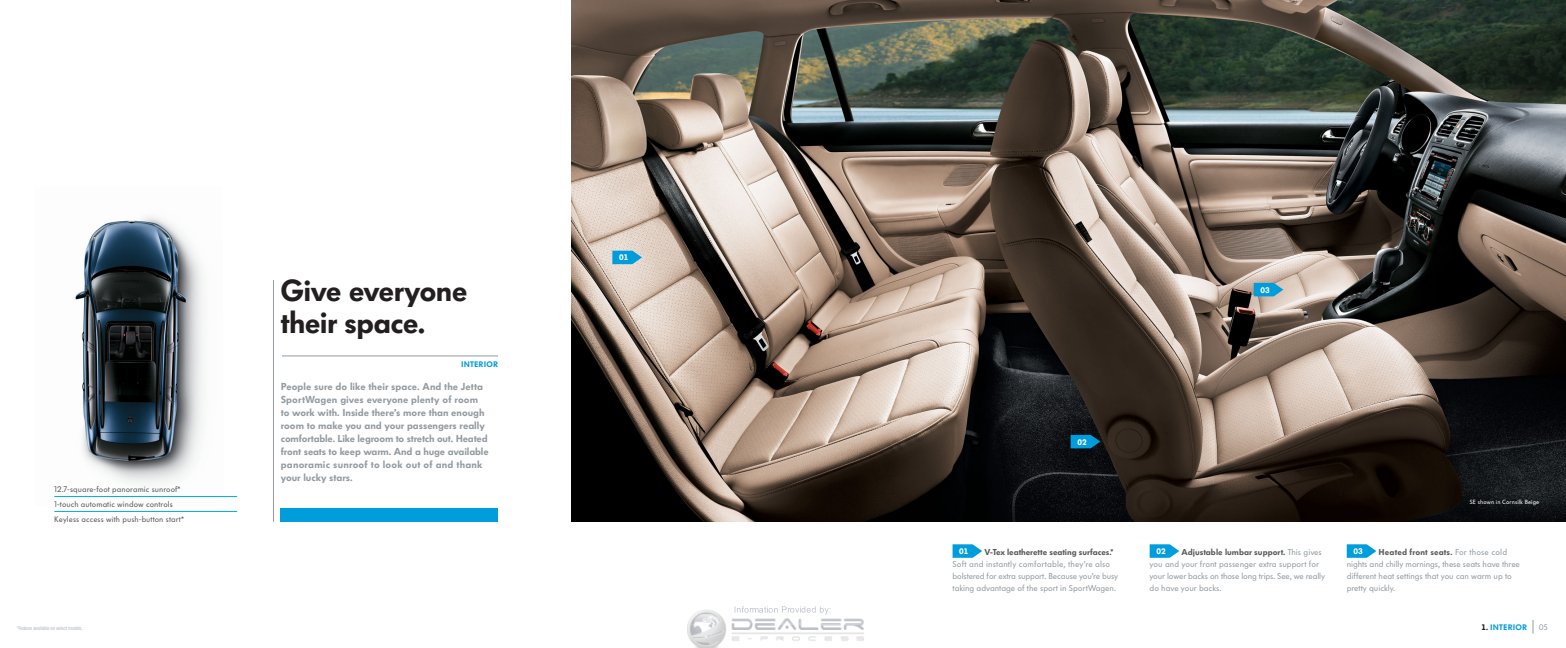
<style>
.page{position:relative;width:1566px;height:648px;background:#fff}
.page>*{position:absolute;margin:0;border:0;box-sizing:border-box;transform-origin:0 0}
.t1{font:30px/32px "Volkswagen Headline";letter-spacing:-.025em;color:#231f20}
.t2{font:10px/13px "Volkswagen Headline";color:#939ba1}
.t3{font:8.5px/12px "Volkswagen Copy";letter-spacing:-.005em;color:#939ba1}
.t4{font:8.5px "Volkswagen Headline";color:#58595b}
.t5{font:8px/15px "Volkswagen Copy";letter-spacing:.01em;color:#58595b}
.t6{font:900 8px "VW Headline OT";letter-spacing:.02em;color:#009ddc}
.t7{font:900 8px "VW Headline OT";color:#fff}
.t8{font:8px "Volkswagen Copy";color:#939ba1}
.t9{font:6px "Volkswagen Copy";letter-spacing:.01em;color:#fff}
.t10{font:condensed 5.2px "Helvetica Neue";letter-spacing:-.02em;color:#b5bcc1}
.s1{font-family:"Volkswagen Copy";color:#939ba1}
.s2{color:#231f20}
</style>
<div class="page">
<img style="left:75px;top:216px;width:149px;height:280px">
<img style="left:571px;top:0;width:995px;height:522px">
<div style="left:281px;top:508px;width:217px;height:14px;background:#009ddc"></div>
<hr style="left:273px;top:280px;width:1px;height:242px;background:#939ba1">
<hr style="left:282px;top:356px;width:216px;height:1px;background:#939ba1">
<svg style="left:1533px;top:620px;width:1px;height:14px"></svg>
<svg style="left:1071px;top:435px;width:29px;height:13px"></svg>
<svg style="left:1254px;top:283px;width:29px;height:13px"></svg>
<svg style="left:612px;top:251px;width:30px;height:13px"></svg>
<hr style="left:54px;top:496px;width:183px;height:1px;background:#00aeef">
<hr style="left:54px;top:511px;width:183px;height:1px;background:#00aeef">
<svg style="left:1150px;top:544px;width:29px;height:14px"></svg>
<svg style="left:953px;top:544px;width:29px;height:14px"></svg>
<svg style="left:1347px;top:544px;width:29px;height:14px"></svg>
<img style="left:687px;top:606px;width:177px;height:42px">
<p class="t5" style="left:54px;top:482px;width:131px">12.7-square-foot panoramic sunroof*<br>1-touch automatic window controls<br>Keyless access with push-button start*</p>
<p class="t10" style="left:17px;top:626px;width:68px">*Feature available on select models.</p>
<h1 class="t1" style="left:281px;top:275px;width:189px">Give everyone their space.</h1>
<p class="t6" style="left:461px;top:359px;width:38px">INTERIOR</p>
<p class="t2" style="left:281px;top:380px;width:209px">People sure do like their space. And the Jetta SportWagen gives everyone plenty of room to work with. Inside there’s more than enough room to make you and your passengers really comfortable. Like legroom to stretch out. Heated front seats to keep warm. And a huge available panoramic sunroof to look out of and thank your lucky stars.</p>
<p class="t7" style="left:619px;top:253px;width:11px">01</p>
<p class="t7" style="left:1260px;top:285px;width:11px">03</p>
<p class="t7" style="left:1077px;top:437px;width:11px">02</p>
<p class="t7" style="left:959px;top:547px;width:11px">01</p>
<p class="t4" style="left:985px;top:547px;width:130px">V-Tex leatherette seating surfaces.*</p>
<p class="t3" style="left:953px;top:559px;width:167px">Soft and instantly comfortable, they’re also bolstered for extra support. Because you’re busy taking advantage of the sport in SportWagen.</p>
<p class="t7" style="left:1156px;top:547px;width:11px">02</p>
<p class="t4" style="left:1182px;top:547px;width:142px">Adjustable lumbar support. <span class="s1">This gives</span></p>
<p class="t3" style="left:1150px;top:559px;width:177px">you and your front passenger extra support for your lower backs on those long trips. See, we really do have your backs.</p>
<p class="t9" style="left:1470px;top:499px;width:71px">SE shown in Cornsilk Beige</p>
<p class="t7" style="left:1354px;top:547px;width:11px">03</p>
<p class="t4" style="left:1379px;top:547px;width:130px">Heated front seats. <span class="s1">For those cold</span></p>
<p class="t3" style="left:1347px;top:559px;width:175px">nights and chilly mornings, these seats have three different heat settings that you can warm up to pretty quickly.</p>
<p class="t6" style="left:1481px;top:622px;width:47px"><span class="s2">1.</span> INTERIOR</p>
<p class="t8" style="left:1539px;top:624px;width:10px">05</p>
</div>
